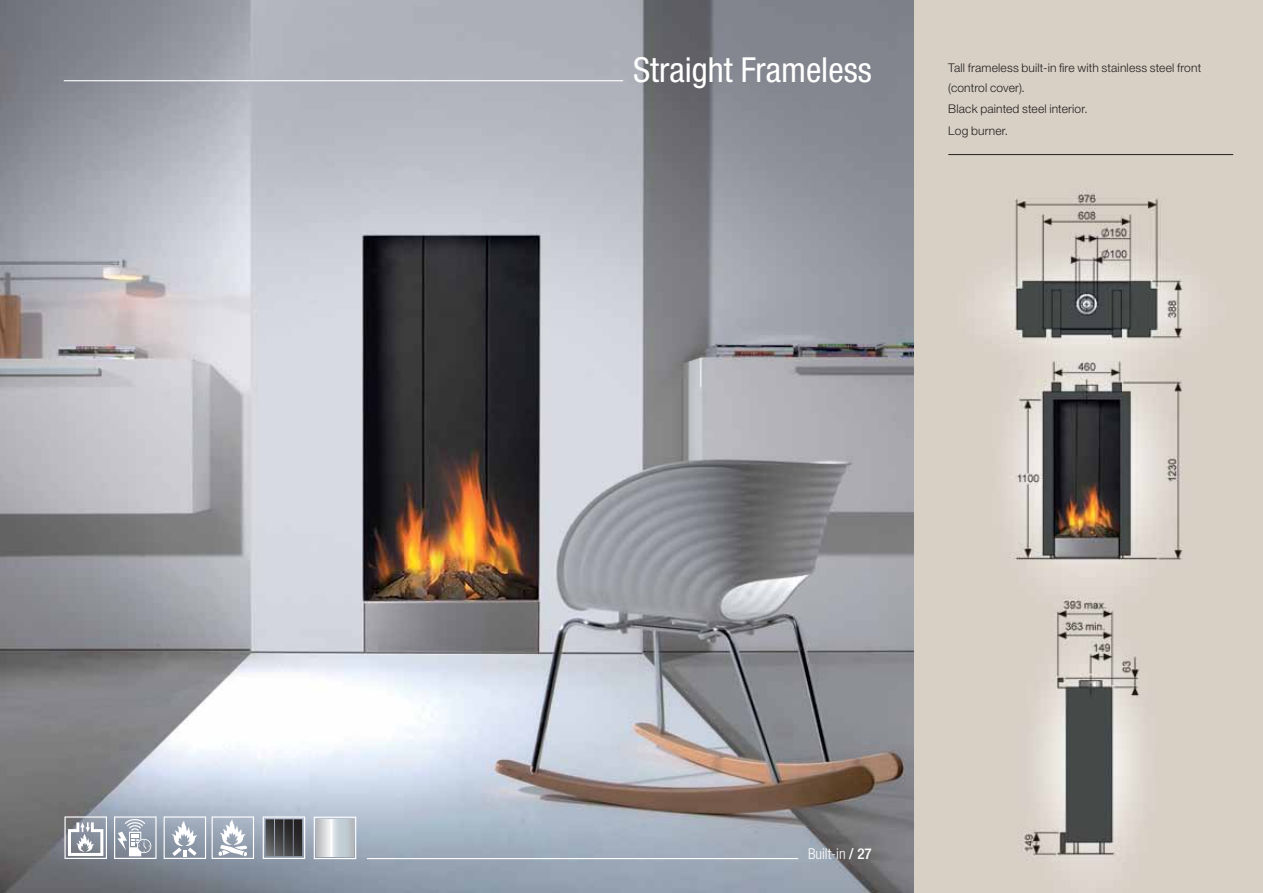
<style>
.page{position:relative;width:1263px;height:893px;background:#fff}
.page>*{position:absolute;margin:0;border:0;box-sizing:border-box;transform-origin:0 0}
.t1{font:condensed 34.5px "Helvetica Neue LT Std";color:#fff}
.t2{font:300 condensed 15px "Helvetica Neue LT Std";color:#fff}
.t3{font:300 12px/19.5px "Helvetica Neue LT Std";letter-spacing:.015em;color:#231f20}
.s1{font-weight:500}
</style>
<div class="page">
<img style="left:0;top:0;width:914px;height:893px">
<svg style="left:914px;top:0;width:349px;height:893px;background:#c9c2b9"></svg>
<hr style="left:367px;top:858px;width:431px;height:1px;background:#fff">
<hr style="left:64px;top:80px;width:559px;height:1px;background:#fff">
<svg style="left:64px;top:816px;width:43px;height:43px"></svg>
<svg style="left:164px;top:816px;width:42px;height:43px"></svg>
<svg style="left:212px;top:816px;width:42px;height:43px"></svg>
<svg style="left:263px;top:816px;width:42px;height:43px;background:#64666b"></svg>
<svg style="left:114px;top:816px;width:43px;height:43px"></svg>
<svg style="left:314px;top:817px;width:42px;height:42px"></svg>
<svg style="left:317px;top:819px;width:36px;height:37px"></svg>
<hr style="left:948px;top:154px;width:285px;height:1px;background:#231f20">
<h1 class="t1" style="left:633px;top:50px;width:240px">Straight Frameless</h1>
<p class="t3" style="left:948px;top:58px;width:254px">Tall frameless built-in fire with stainless steel front (control cover).</p>
<p class="t3" style="left:948px;top:98px;width:141px;line-height:21.6px">Black painted steel interior.<br>Log burner.</p>
<p class="t2" style="left:808px;top:845px;width:65px">Built-in <span class="s1">/ 27</span></p>
</div>
